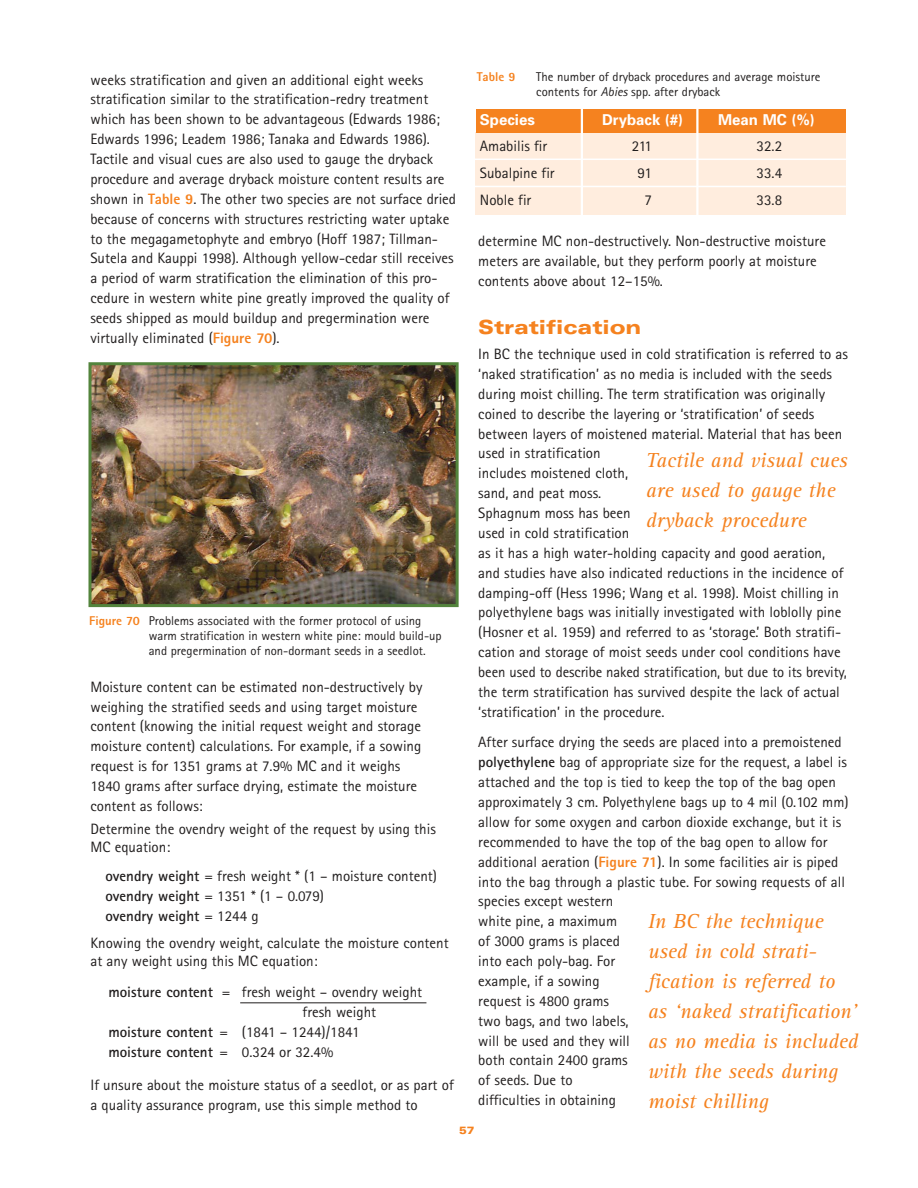
<style>
.page{position:relative;width:918px;height:1188px;background:#fff}
.page>*{position:absolute;margin:0;border:0;box-sizing:border-box;transform-origin:0 0}
.t1{font:italic 21px/30px "Rotis Serif";color:#f5821f}
.t2{font:900 expanded 19.5px "Univers";color:#f5821f}
.t3{font:15px/19.8px "Rotis Sans Serif";color:#201d1d}
.t4{font:700 15px "Rotis Sans Serif";color:#201d1d}
.t5{font:700 15px "Univers";color:#fff}
.t6{font:12.75px/15px "Rotis Sans Serif";color:#201d1d}
.t7{font:800 12.75px "Rotis Sans Serif";color:#f5821f}
.t8{font:900 expanded 10.5px "Univers";color:#f5821f}
.s1{font-weight:800;color:#f5821f}
.s2{font-weight:700}
.s3{font-weight:400}
.s4{font-style:italic}
</style>
<div class="page">
<hr style="left:240px;top:1003px;width:186px;height:1px;background:#201d1d">
<div style="left:475px;top:132px;width:371px;height:82px;background:#ffedde"></div>
<div style="left:476px;top:109px;width:370px;height:24px;background:#f5821f"></div>
<hr style="left:581px;top:109px;width:2px;height:112px;background:#fff">
<hr style="left:696px;top:108px;width:3px;height:112px;background:#fff">
<hr style="left:469px;top:159px;width:388px;height:1px;background:#fff">
<hr style="left:457px;top:186px;width:389px;height:1px;background:#fff">
<img style="left:92px;top:366px;width:363px;height:237px">
<div style="left:88px;top:362px;width:371px;height:245px;border:3px solid #53843c"></div>
<p class="t3" style="left:90px;top:71px;width:367px">weeks stratification and given an additional eight weeks stratification similar to the stratification-redry treatment which has been shown to be advantageous (Edwards 1986; Edwards 1996; Leadem 1986; Tanaka and Edwards 1986).<br>Tactile and visual cues are also used to gauge the dryback procedure and average dryback moisture content results are shown in <span class="s1">Table 9</span>. The other two species are not surface dried because of concerns with structures restricting water uptake to the megagametophyte and embryo (Hoff 1987; Tillman-Sutela and Kauppi 1998). Although yellow-cedar still receives a period of warm stratification the elimination of this pro&shy;cedure in western white pine greatly improved the quality of seeds shipped as mould buildup and pregermination were virtually eliminated (<span class="s1">Figure 70</span>).</p>
<p class="t6" style="left:149px;top:614px;width:295px;text-indent:-59px"><span class="s1">Figure 70</span> Problems associated with the former protocol of using warm stratification in western white pine: mould build-up and pregermination of non-dormant seeds in a seedlot.</p>
<p class="t3" style="left:90px;top:678px;width:334px">Moisture content can be estimated non-destructively by weighing the stratified seeds and using target moisture content (knowing the initial request weight and storage moisture content) calculations. For example, if a sowing request is for 1351 grams at 7.9% MC and it weighs 1840 grams after surface drying, estimate the moisture content as follows:</p>
<p class="t3" style="left:90px;top:822px;width:347px;line-height:18px">Determine the ovendry weight of the request by using this<br>MC equation:</p>
<p class="t3" style="left:105px;top:868px;width:333px"><span class="s2">ovendry weight</span> = fresh weight * (1 – moisture content) <span class="s2">ovendry weight</span> = 1351 * (1 – 0.079)<br><span class="s2">ovendry weight</span> = 1244 g</p>
<p class="t3" style="left:90px;top:935px;width:360px;line-height:18px">Knowing the ovendry weight, calculate the moisture content at any weight using this MC equation:</p>
<p class="t3" style="left:108px;top:983px;width:315px"><span class="s2">moisture content</span> = fresh weight – ovendry weight</p>
<p class="t3" style="left:303px;top:1004px;width:75px">fresh weight</p>
<p class="t3" style="left:108px;top:1024px;width:253px"><span class="s2">moisture content</span> = (1841 – 1244)/1841</p>
<p class="t4" style="left:108px;top:1047px;width:226px">moisture content <span class="s3">= 0.324 or 32.4%</span></p>
<p class="t3" style="left:90px;top:1077px;width:365px">If unsure about the moisture status of a seedlot, or as part of a quality assurance program, use this simple method to</p>
<p class="t7" style="left:477px;top:72px;width:40px">Table 9</p>
<p class="t6" style="left:536px;top:70px;width:286px">The number of dryback procedures and average moisture contents for <span class="s4">Abies</span> spp. after dryback</p>
<p class="t5" style="left:480px;top:115px;width:57px">Species</p>
<p class="t5" style="left:602px;top:115px;width:83px">Dryback (#)</p>
<p class="t5" style="left:718px;top:115px;width:98px">Mean MC (%)</p>
<p class="t3" style="left:480px;top:138px;width:69px">Amabilis fir</p>
<p class="t3" style="left:632px;top:138px;width:22px">211</p>
<p class="t3" style="left:757px;top:138px;width:27px">32.2</p>
<p class="t3" style="left:480px;top:164px;width:76px">Subalpine fir</p>
<p class="t3" style="left:638px;top:164px;width:16px">91</p>
<p class="t3" style="left:757px;top:164px;width:27px">33.4</p>
<p class="t3" style="left:480px;top:191px;width:53px">Noble fir</p>
<p class="t3" style="left:645px;top:191px;width:9px">7</p>
<p class="t3" style="left:757px;top:191px;width:27px">33.8</p>
<p class="t3" style="left:478px;top:233px;width:349px">determine MC non-destructively. Non-destructive moisture meters are available, but they perform poorly at moisture contents above about 12–15%.</p>
<h2 class="t2" style="left:478px;top:320px;width:165px">Stratification</h2>
<p class="t3" style="left:478px;top:346px;width:371px">In BC the technique used in cold stratification is referred to as ‘naked stratification’ as no media is included with the seeds during moist chilling. The term stratification was originally coined to describe the layering or ‘stratification’ of seeds between layers of moistened material. Material that has been used in stratification<br>includes moistened cloth,<br>sand, and peat moss.<br>Sphagnum moss has been<br>used in cold stratification<br>as it has a high water-holding capacity and good aeration, and studies have also indicated reductions in the incidence of damping-off (Hess 1996; Wang et al. 1998). Moist chilling in polyethylene bags was initially investigated with loblolly pine (Hosner et al. 1959) and referred to as ‘storage.’ Both stratifi&shy;cation and storage of moist seeds under cool conditions have been used to describe naked stratification, but due to its brevity, the term stratification has survived despite the lack of actual ‘stratification’ in the procedure.</p>
<p class="t3" style="left:478px;top:734px;width:372px">After surface drying the seeds are placed into a premoistened <span class="s2">polyethylene</span> bag of appropriate size for the request, a label is attached and the top is tied to keep the top of the bag open approximately 3 cm. Polyethylene bags up to 4 mil (0.102 mm) allow for some oxygen and carbon dioxide exchange, but it is recommended to have the top of the bag open to allow for additional aeration (<span class="s1">Figure 71</span>). In some facilities air is piped into the bag through a plastic tube. For sowing requests of all species except western<br>white pine, a maximum<br>of 3000 grams is placed<br>into each poly-bag. For<br>example, if a sowing<br>request is 4800 grams<br>two bags, and two labels,<br>will be used and they will<br>both contain 2400 grams<br>of seeds. Due to<br>difficulties in obtaining</p>
<h1 class="t1" style="left:646px;top:447px;width:203px">Tactile and visual cues are used to gauge the dryback procedure</h1>
<h1 class="t1" style="left:648px;top:908px;width:212px">In BC the technique used in cold strati&shy;fication is referred to as ‘naked stratification’ as no media is included with the seeds during moist chilling</h1>
<p class="t8" style="left:459px;top:1127px;width:17px">57</p>
</div>
